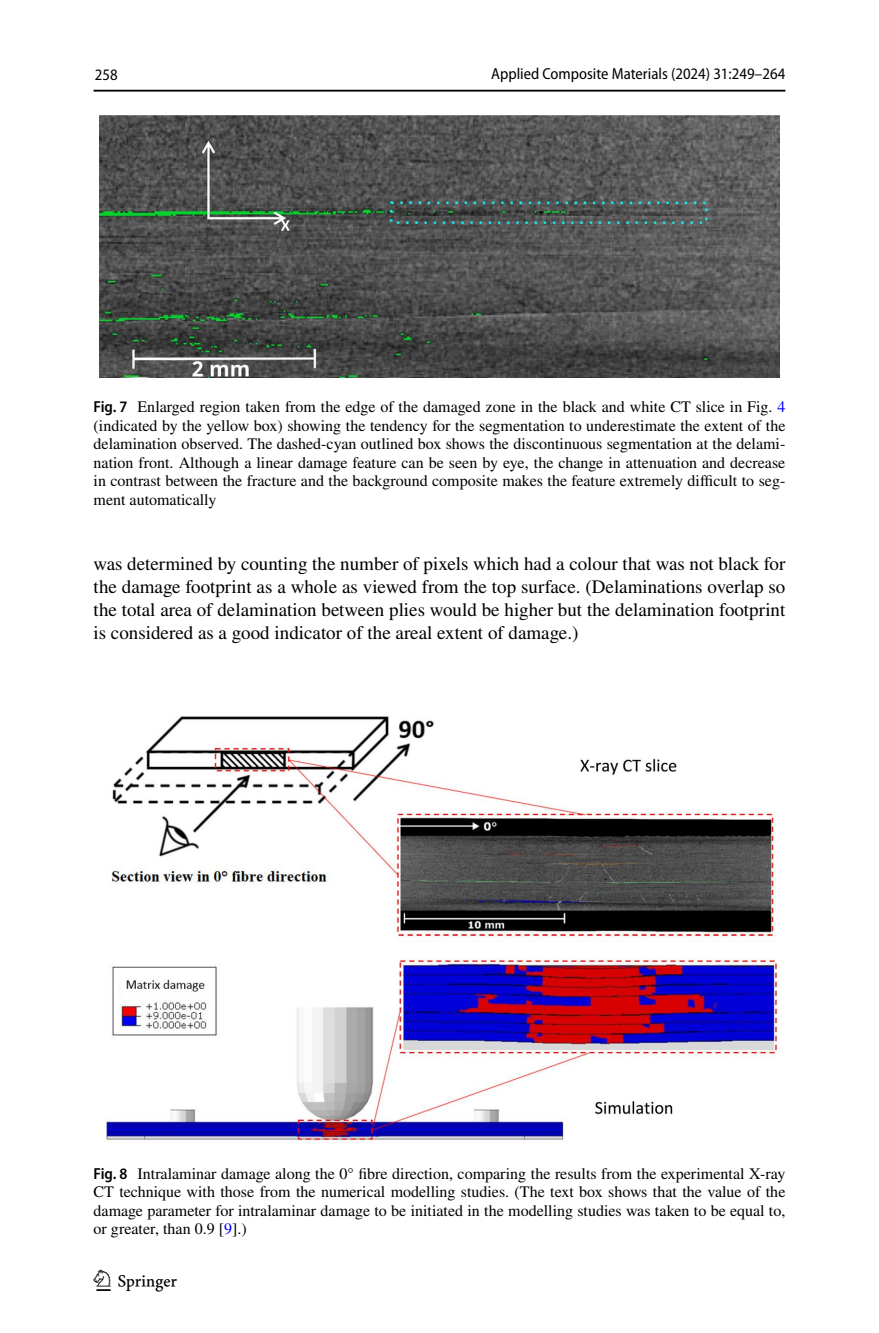
<style>
.page{position:relative;width:879px;height:1333px;background:#fff}
.page>*{position:absolute;margin:0;border:0;box-sizing:border-box;transform-origin:0 0}
.t1{font:30px "Springnew Regular 4";color:#000}
.t2{font:19px/23px "STIX";color:#000;text-align:justify}
.t3{font:16px/18.4px "STIX";color:#000;text-align:justify}
.t4{font:semi-condensed 16px "Myriad Pro";color:#000}
.s1{font-family:"Myriad Pro";font-weight:600;font-stretch:semi-condensed}
.s2{color:#00f}
</style>
<div class="page">
<hr style="left:94px;top:90px;width:691px;height:2px;background:#000">
<img style="left:99px;top:116px;width:681px;height:261px">
<img style="left:106px;top:716px;width:673px;height:427px">
<p class="t4" style="left:95px;top:66px;width:24px">258</p>
<p class="t4" style="left:491px;top:65px;width:296px">Applied Composite Materials (2024) 31:249–264</p>
<p class="t3" style="left:94px;top:398px;width:693px"><span class="s1">Fig. 7</span> Enlarged region taken from the edge of the damaged zone in the black and white CT slice in Fig. <span class="s2">4 </span>(indicated by the yellow box) showing the tendency for the segmentation to underestimate the extent of the delamination observed. The dashed-cyan outlined box shows the discontinuous segmentation at the delami&shy;nation front. Although a linear damage feature can be seen by eye, the change in attenuation and decrease in contrast between the fracture and the background composite makes the feature extremely difficult to seg&shy;ment automatically</p>
<p class="t2" style="left:94px;top:553px;width:693px">was determined by counting the number of pixels which had a colour that was not black for the damage footprint as a whole as viewed from the top surface. (Delaminations overlap so the total area of delamination between plies would be higher but the delamination footprint is considered as a good indicator of the areal extent of damage.)</p>
<p class="t3" style="left:94px;top:1165px;width:693px"><span class="s1">Fig. 8</span> Intralaminar damage along the 0° fibre direction, comparing the results from the experimental X-ray CT technique with those from the numerical modelling studies. (The text box shows that the value of the damage parameter for intralaminar damage to be initiated in the modelling studies was taken to be equal to, or greater, than 0.9 [<span class="s2">9</span>].)</p>
<h1 class="t1" style="left:96px;top:1269px;width:83px">1 3</h1>
</div>
